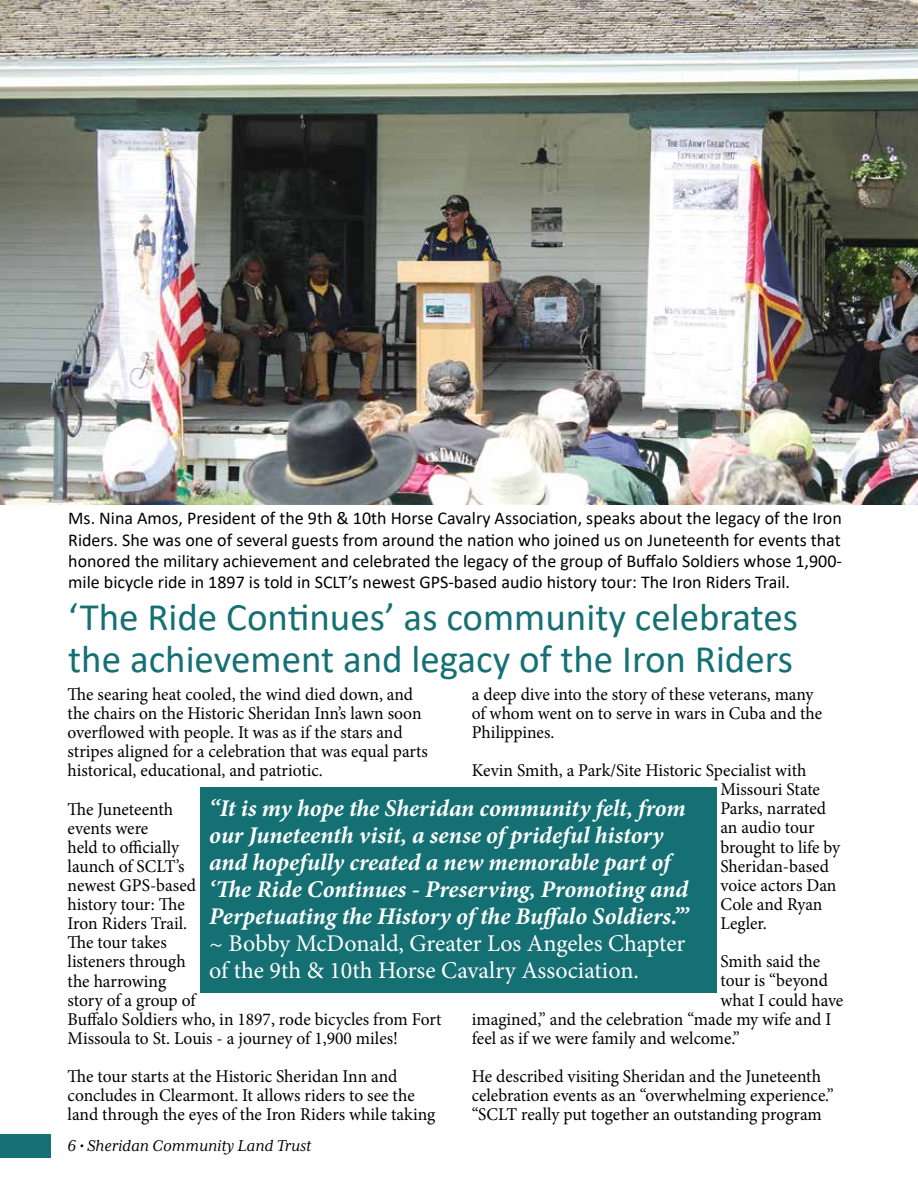
<style>
.page{position:relative;width:918px;height:1188px;background:#fff}
.page>*{position:absolute;margin:0;border:0;box-sizing:border-box;transform-origin:0 0}
.t1{font:39px/42px "Calibri";color:#157074}
.t2{font:italic 700 24px/27px "Minion Pro";letter-spacing:-.005em;color:#fff}
.t3{font:24px/27px "Minion Pro";color:#fff}
.t4{font:18px/19px "Minion Pro";color:#000}
.t5{font:18px/21.3px "Calibri";color:#000;text-align:justify}
.t6{font:italic 18px "Mrs Eaves XL Serif OT";color:#000}
</style>
<div class="page">
<div style="left:0;top:1134px;width:51px;height:24px;background:#157174"></div>
<div style="left:201px;top:787px;width:516px;height:206px;background:#157074"></div>
<img style="left:0;top:0;width:918px;height:504px">
<p class="t5" style="left:68px;top:507px;width:775px">Ms. Nina Amos, President of the 9th &amp; 10th Horse Cavalry Association, speaks about the legacy of the Iron Riders. She was one of several guests from around the nation who joined us on Juneteenth for events that honored the military achievement and celebrated the legacy of the group of Buffalo Soldiers whose 1,900- mile bicycle ride in 1897 is told in SCLT’s newest GPS-based audio history tour: The Iron Riders Trail.</p>
<h1 class="t1" style="left:68px;top:595px;width:731px">‘The Ride Continues’ as community celebrates the achievement and legacy of the Iron Riders</h1>
<p class="t4" style="left:472px;top:684px;width:352px">a deep dive into the story of these veterans, many of whom went on to serve in wars in Cuba and the<br>Philippines.</p>
<p class="t4" style="left:720px;top:761px;width:121px;text-indent:-249px">Kevin Smith, a Park/Site Historic Specialist with<br>Missouri State<br>Parks, narrated an audio tour brought to life by<br>Sheridan-based voice actors Dan<br>Cole and Ryan<br>Legler.</p>
<p class="t4" style="left:720px;top:952px;width:101px">Smith said the</p>
<p class="t4" style="left:720px;top:971px;width:109px">tour is “beyond</p>
<p class="t4" style="left:720px;top:990px;width:124px">what I could have</p>
<p class="t4" style="left:472px;top:1009px;width:361px">imagined,” and the celebration “made my wife and I</p>
<p class="t4" style="left:472px;top:1029px;width:270px">feel as if we were family and welcome.”</p>
<p class="t4" style="left:472px;top:1067px;width:364px">He described visiting Sheridan and the Juneteenth celebration events as an “overwhelming experience.” “SCLT really put together an outstanding program</p>
<p class="t4" style="left:68px;top:685px;width:362px">The searing heat cooled, the wind died down, and the chairs on the Historic Sheridan Inn’s lawn soon overflowed with people. It was as if the stars and stripes aligned for a celebration that was equal parts historical, educational, and patriotic.</p>
<p class="t4" style="left:68px;top:799px;width:375px">The Juneteenth<br>events were<br>held to officially<br>launch of SCLT’s<br>newest GPS-based<br>history tour: The<br>Iron Riders Trail.<br>The tour takes<br>listeners through<br>the harrowing<br>story of a group of<br>Buffalo Soldiers who, in 1897, rode bicycles from Fort<br>Missoula to St. Louis - a journey of 1,900 miles!</p>
<p class="t4" style="left:68px;top:1067px;width:369px">The tour starts at the Historic Sheridan Inn and concludes in Clearmont. It allows riders to see the land through the eyes of the Iron Riders while taking</p>
<p class="t2" style="left:209px;top:795px;width:481px">“It is my hope the Sheridan community felt, from our Juneteenth visit, a sense of prideful history and hopefully created a new memorable part of ‘The Ride Continues - Preserving, Promoting and Perpetuating the History of the Buffalo Soldiers.’”</p>
<h2 class="t3" style="left:209px;top:930px;width:478px">~ Bobby McDonald, Greater Los Angeles Chapter of the 9th &amp; 10th Horse Cavalry Association.</h2>
<p class="t6" style="left:68px;top:1135px;width:245px">6 • Sheridan Community Land Trust</p>
</div>
